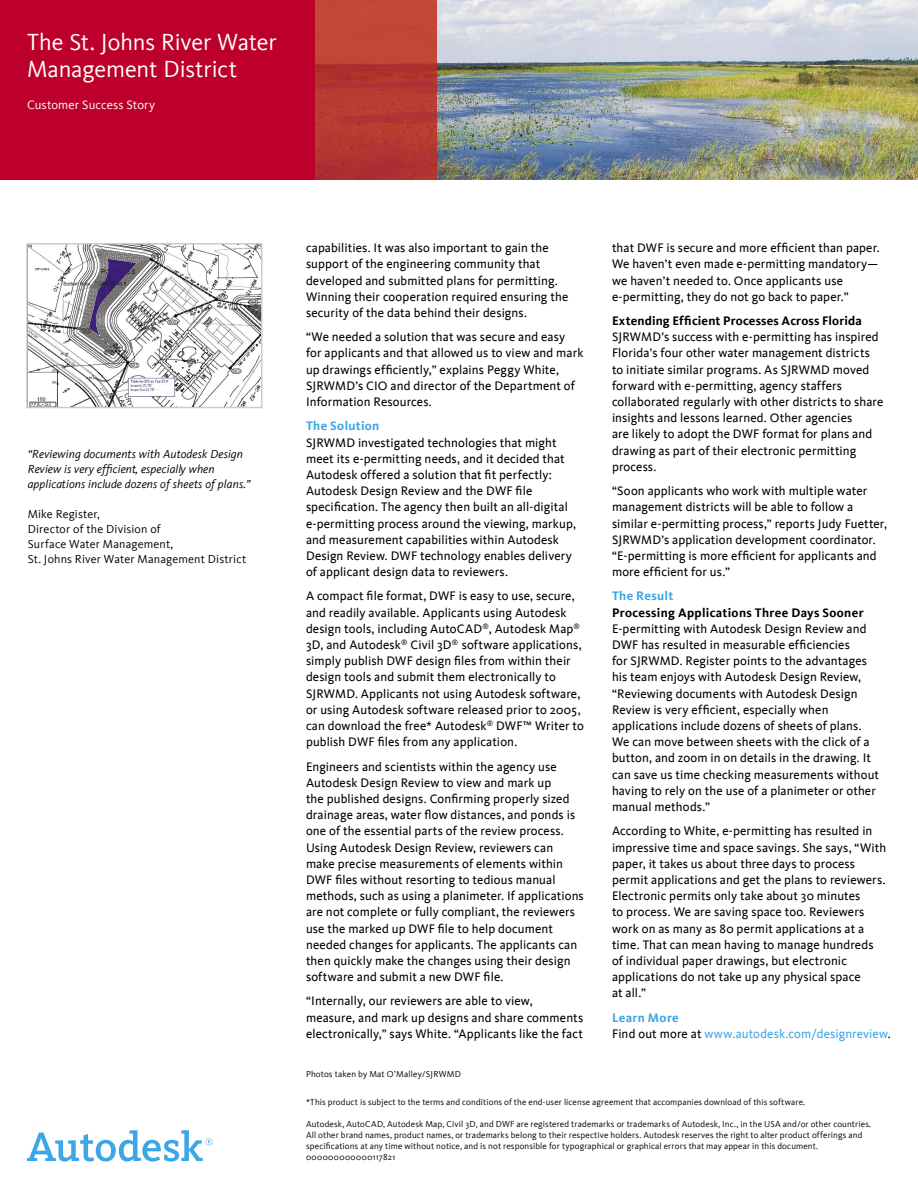
<style>
.page{position:relative;width:918px;height:1188px;background:#fff}
.page>*{position:absolute;margin:0;border:0;box-sizing:border-box;transform-origin:0 0}
.t1{font:24px/27px "Kievit";letter-spacing:-.005em;color:#fff}
.t2{font:12.75px/16.2px "Kievit";letter-spacing:.005em;color:#000}
.t3{font:700 12.75px "Kievit";letter-spacing:.02em;color:#000}
.t4{font:12.75px/16.2px "Kievit";letter-spacing:.005em;color:#3ca6e6}
.t5{font:700 12.75px "Kievit";letter-spacing:.03em;color:#3ca6e6}
.t6{font:12.75px "Kievit";letter-spacing:.005em;color:#fff}
.t7{font:italic 12px/15px "Kievit";letter-spacing:.01em;color:#000}
.t8{font:12px/15px "Kievit";letter-spacing:.015em;color:#000}
.t9{font:9px/10.8px "Kievit";letter-spacing:.015em;color:#000}
.s1{font-weight:700}
.s2{color:#000}
</style>
<div class="page">
<svg style="left:27px;top:1130px;width:185px;height:32px"></svg>
<div style="left:0;top:0;width:720px;height:180px;background:#bd002b"></div>
<img style="left:436px;top:0;width:482px;height:180px">
<img style="left:316px;top:0;width:120px;height:180px">
<svg style="left:26px;top:243px;width:236px;height:165px"></svg>
<h1 class="t1" style="left:27px;top:28px;width:251px">The St. Johns River Water<br>Management District</h1>
<p class="t6" style="left:27px;top:98px;width:130px">Customer Success Story</p>
<p class="t7" style="left:28px;top:446px;width:224px">“Reviewing documents with Autodesk Design<br>Review is very efficient, especially when applications include dozens of sheets of plans.”</p>
<p class="t8" style="left:28px;top:506px;width:220px">Mike Register,<br>Director of the Division of<br>Surface Water Management,<br>St. Johns River Water Management District</p>
<p class="t2" style="left:306px;top:240px;width:264px">capabilities. It was also important to gain the support of the engineering community that developed and submitted plans for permitting.<br>Winning their cooperation required ensuring the security of the data behind their designs.</p>
<p class="t2" style="left:306px;top:329px;width:279px">“We needed a solution that was secure and easy for applicants and that allowed us to view and mark up drawings efficiently,” explains Peggy White, SJRWMD’s CIO and director of the Department of Information Resources.</p>
<p class="t5" style="left:306px;top:419px;width:75px">The Solution</p>
<p class="t2" style="left:306px;top:434px;width:271px">SJRWMD investigated technologies that might meet its e-permitting needs, and it decided that Autodesk offered a solution that fit perfectly:<br>Autodesk Design Review and the DWF file specification. The agency then built an all-digital e-permitting process around the viewing, markup, and measurement capabilities within Autodesk Design Review. DWF technology enables delivery of applicant design data to reviewers.</p>
<p class="t2" style="left:306px;top:588px;width:279px">A compact file format, DWF is easy to use, secure, and readily available. Applicants using Autodesk design tools, including AutoCAD<sup>®</sup>, Autodesk Map<sup>® </sup>3D, and Autodesk<sup>®</sup> Civil 3D<sup>®</sup> software applications, simply publish DWF design files from within their design tools and submit them electronically to SJRWMD. Applicants not using Autodesk software, or using Autodesk software released prior to 2005, can download the free* Autodesk<sup>®</sup> DWF™ Writer to publish DWF files from any application.</p>
<p class="t2" style="left:306px;top:758px;width:279px">Engineers and scientists within the agency use Autodesk Design Review to view and mark up<br>the published designs. Confirming properly sized drainage areas, water flow distances, and ponds is one of the essential parts of the review process.<br>Using Autodesk Design Review, reviewers can make precise measurements of elements within DWF files without resorting to tedious manual methods, such as using a planimeter. If applications are not complete or fully compliant, the reviewers use the marked up DWF file to help document needed changes for applicants. The applicants can then quickly make the changes using their design software and submit a new DWF file.</p>
<p class="t2" style="left:306px;top:993px;width:279px">“Internally, our reviewers are able to view, measure, and mark up designs and share comments electronically,” says White. “Applicants like the fact</p>
<p class="t9" style="left:306px;top:1069px;width:156px">Photos taken by Mat O’Malley/SJRWMD</p>
<p class="t2" style="left:612px;top:240px;width:269px">that DWF is secure and more efficient than paper.<br>We haven’t even made e-permitting mandatory— we haven’t needed to. Once applicants use e-permitting, they do not go back to paper.”</p>
<p class="t3" style="left:612px;top:313px;width:251px">Extending Efficient Processes Across Florida</p>
<p class="t2" style="left:612px;top:329px;width:273px">SJRWMD’s success with e-permitting has inspired Florida’s four other water management districts to initiate similar programs. As SJRWMD moved forward with e-permitting, agency staffers collaborated regularly with other districts to share insights and lessons learned. Other agencies<br>are likely to adopt the DWF format for plans and drawing as part of their electronic permitting process.</p>
<p class="t2" style="left:612px;top:483px;width:277px">“Soon applicants who work with multiple water management districts will be able to follow a similar e-permitting process,” reports Judy Fuetter, SJRWMD’s application development coordinator. “E-permitting is more efficient for applicants and more efficient for us.”</p>
<p class="t5" style="left:612px;top:589px;width:63px">The Result</p>
<p class="t3" style="left:612px;top:605px;width:253px">Processing Applications Three Days Sooner</p>
<p class="t2" style="left:612px;top:621px;width:269px">E-permitting with Autodesk Design Review and DWF has resulted in measurable efficiencies<br>for SJRWMD. Register points to the advantages his team enjoys with Autodesk Design Review, “Reviewing documents with Autodesk Design Review is very efficient, especially when applications include dozens of sheets of plans.<br>We can move between sheets with the click of a button, and zoom in on details in the drawing. It can save us time checking measurements without having to rely on the use of a planimeter or other manual methods.”</p>
<p class="t2" style="left:612px;top:823px;width:276px">According to White, e-permitting has resulted in impressive time and space savings. She says, “With paper, it takes us about three days to process permit applications and get the plans to reviewers.<br>Electronic permits only take about 30 minutes<br>to process. We are saving space too. Reviewers work on as many as 80 permit applications at a time. That can mean having to manage hundreds of individual paper drawings, but electronic applications do not take up any physical space<br>at all.”</p>
<p class="t4" style="left:612px;top:1009px;width:280px"><span class="s1">Learn More<br></span><span class="s2">Find out more at</span> www.autodesk.com/designreview<span class="s2">.</span></p>
<p class="t9" style="left:306px;top:1097px;width:501px">*This product is subject to the terms and conditions of the end-user license agreement that accompanies download of this software.</p>
<p class="t9" style="left:306px;top:1119px;width:567px">Autodesk, AutoCAD, Autodesk Map, Civil 3D, and DWF are registered trademarks or trademarks of Autodesk, Inc., in the USA and/or other countries.<br>All other brand names, product names, or trademarks belong to their respective holders. Autodesk reserves the right to alter product offerings and specifications at any time without notice, and is not responsible for typographical or graphical errors that may appear in this document.<br>000000000000117821</p>
</div>
